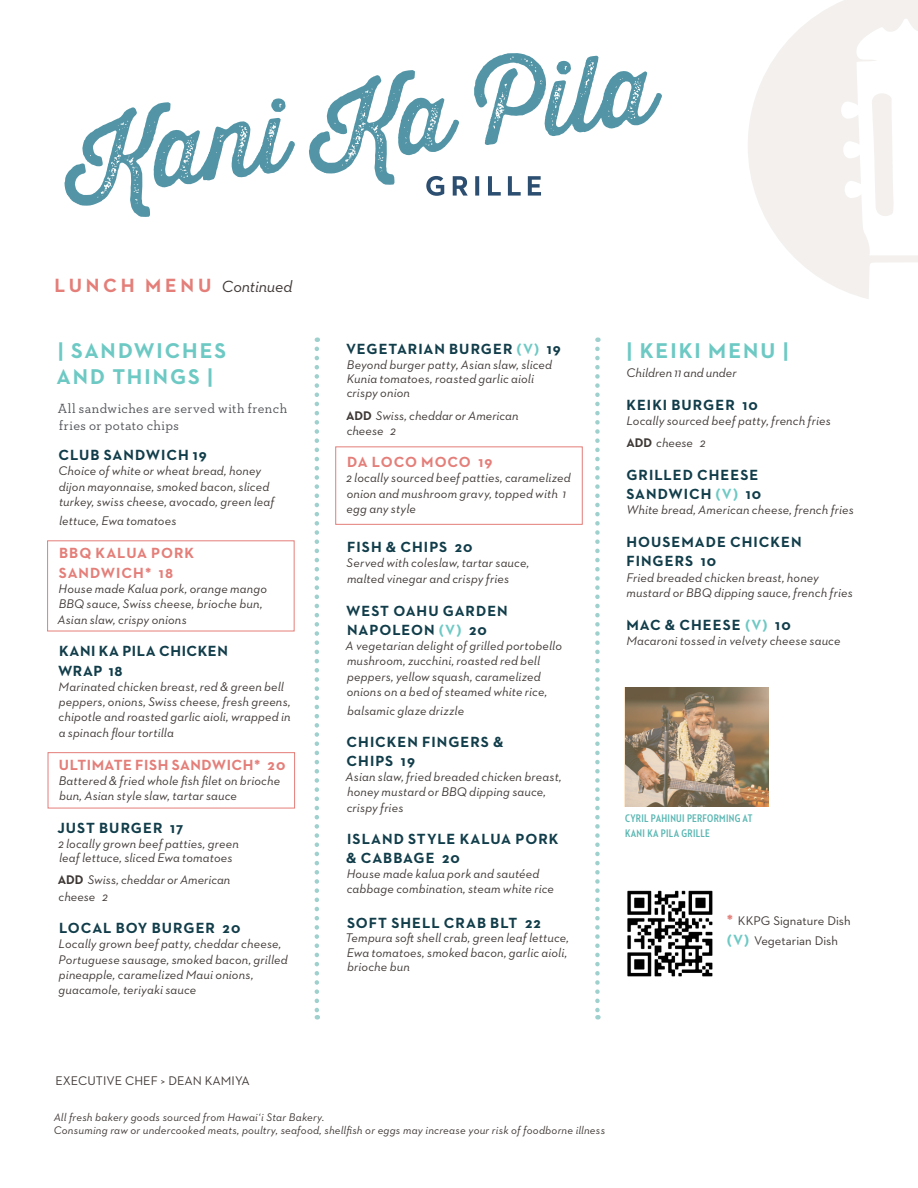
<style>
.page{position:relative;width:918px;height:1188px;background:#fff}
.page>*{position:absolute;margin:0;border:0;box-sizing:border-box;transform-origin:0 0}
.t1{font:700 21.75px/26.1px "Neutraface 2 Text";letter-spacing:.09em;color:#6dc9c4}
.t2{font:700 19.5px "Neutraface 2 Text";color:#e47e79}
.t3{font:700 15px/19.5px "Neutraface 2 Text";letter-spacing:.065em;color:#113d4a}
.t4{font:700 15px/19.5px "Neutraface 2 Text";letter-spacing:.045em;color:#e47e79}
.t5{font:700 15px/19.5px "Neutraface 2 Text";letter-spacing:.035em;color:#113d4a}
.t6{font:13.5px/16.2px "Neutraface Slab Text";letter-spacing:.03em;color:#54555a}
.t7{font:italic 12.75px/15.3px "Neutraface 2 Text";letter-spacing:.01em;color:#3e3835}
.t8{font:12.75px/19.5px "Neutraface 2 Text";color:#3e3835}
.t9{font:italic 11.25px "Neutraface 2 Text";letter-spacing:.015em;color:#3e3835}
.t10{font:700 11.25px/15px "Neutraface 2 Condensed";letter-spacing:.025em;color:#5bb7b3}
.s1{font-weight:400;font-style:italic;font-size:16.5px;color:#3e3835}
.s2{font-weight:700;font-style:normal}
.s3{color:#6dc9c4}
.s4{font-weight:700;font-size:15px;color:#e47e79}
.s5{font-weight:700;font-size:15px;color:#6dc9c4}
</style>
<div class="page">
<div style="left:48px;top:752px;width:247px;height:56px;border:1px solid #e47e79"></div>
<svg style="left:64px;top:53px;width:598px;height:164px"></svg>
<svg style="left:315px;top:349px;width:4px;height:671px"></svg>
<svg style="left:595px;top:349px;width:5px;height:671px"></svg>
<svg style="left:748px;top:0;width:170px;height:299px;fill:#f3f0ee"></svg>
<div style="left:47px;top:540px;width:248px;height:91px;border:1px solid #e47e79"></div>
<img style="left:627px;top:890px;width:86px;height:87px">
<svg style="left:625px;top:687px;width:144px;height:120px;background:#a38c71"></svg>
<div style="left:335px;top:446px;width:248px;height:79px;border:1px solid #e47e79"></div>
<p class="t2" style="left:55px;top:273px;width:239px">L U N C H M E N U <span class="s1">Continued</span></p>
<p class="t1" style="left:57px;top:337px;width:171px">| SANDWICHES<br>AND THINGS |</p>
<p class="t6" style="left:58px;top:401px;width:231px">All sandwiches are served with french fries or potato chips</p>
<p class="t3" style="left:58px;top:445px;width:150px">CLUB SANDWICH 19</p>
<p class="t7" style="left:58px;top:463px;width:217px">Choice of white or wheat bread, honey dijon mayonnaise, smoked bacon, sliced turkey, swiss cheese, avocado, green leaf</p>
<p class="t7" style="left:59px;top:513px;width:119px">lettuce, Ewa tomatoes</p>
<p class="t4" style="left:59px;top:543px;width:137px">BBQ KALUA PORK<br>SANDWICH* 18</p>
<p class="t7" style="left:58px;top:581px;width:211px">House made Kalua pork, orange mango<br>BBQ sauce, Swiss cheese, brioche bun,<br>Asian slaw, crispy onions</p>
<p class="t5" style="left:58px;top:641px;width:171px">KANI KA PILA CHICKEN<br>WRAP 18</p>
<p class="t7" style="left:59px;top:679px;width:234px">Marinated chicken breast, red &amp; green bell peppers, onions, Swiss cheese, fresh greens, chipotle and roasted garlic aioli, wrapped in a spinach flour tortilla</p>
<p class="t4" style="left:59px;top:755px;width:228px">ULTIMATE FISH SANDWICH* 20</p>
<p class="t7" style="left:59px;top:773px;width:223px">Battered &amp; fried whole fish filet on brioche bun, Asian style slaw, tartar sauce</p>
<p class="t3" style="left:57px;top:818px;width:128px">JUST BURGER 17</p>
<p class="t7" style="left:58px;top:836px;width:182px;line-height:14.4px">2 locally grown beef patties, green leaf lettuce, sliced Ewa tomatoes</p>
<p class="t7" style="left:58px;top:871px;width:174px;line-height:16.5px"><span class="s2">ADD</span> Swiss, cheddar or American cheese 2</p>
<p class="t3" style="left:59px;top:918px;width:183px">LOCAL BOY BURGER 20</p>
<p class="t7" style="left:59px;top:936px;width:231px">Locally grown beef patty, cheddar cheese, Portuguese sausage, smoked bacon, grilled pineapple, caramelized Maui onions, guacamole, teriyaki sauce</p>
<p class="t3" style="left:346px;top:339px;width:216px">VEGETARIAN BURGER <span class="s3">(V)</span> 19</p>
<p class="t7" style="left:347px;top:357px;width:207px;line-height:14.4px">Beyond burger patty, Asian slaw, sliced<br>Kunia tomatoes, roasted garlic aioli crispy onion</p>
<p class="t7" style="left:346px;top:407px;width:174px"><span class="s2">ADD</span> Swiss, cheddar or American cheese 2</p>
<p class="t4" style="left:347px;top:452px;width:147px">DA LOCO MOCO 19</p>
<p class="t7" style="left:346px;top:470px;width:226px">2 locally sourced beef patties, caramelized onion and mushroom gravy, topped with 1 egg any style</p>
<p class="t3" style="left:347px;top:537px;width:127px">FISH &amp; CHIPS 20</p>
<p class="t7" style="left:347px;top:555px;width:184px">Served with coleslaw, tartar sauce, malted vinegar and crispy fries</p>
<p class="t3" style="left:346px;top:601px;width:163px">WEST OAHU GARDEN<br>NAPOLEON <span class="s3">(V)</span> 20</p>
<p class="t7" style="left:346px;top:638px;width:218px">A vegetarian delight of grilled portobello mushroom, zucchini, roasted red bell peppers, yellow squash, caramelized onions on a bed of steamed white rice,</p>
<p class="t7" style="left:347px;top:703px;width:119px">balsamic glaze drizzle</p>
<p class="t3" style="left:347px;top:732px;width:159px;line-height:18.8px">CHICKEN FINGERS &amp;<br>CHIPS 19</p>
<p class="t7" style="left:346px;top:769px;width:217px">Asian slaw, fried breaded chicken breast, honey mustard or BBQ dipping sauce, crispy fries</p>
<p class="t3" style="left:346px;top:829px;width:214px;line-height:18.8px">ISLAND STYLE KALUA PORK &amp; CABBAGE 20</p>
<p class="t7" style="left:347px;top:866px;width:209px">House made kalua pork and sautéed cabbage combination, steam white rice</p>
<p class="t3" style="left:347px;top:913px;width:195px">SOFT SHELL CRAB BLT 22</p>
<p class="t7" style="left:345px;top:931px;width:225px;line-height:14.4px">Tempura soft shell crab, green leaf lettuce,<br>Ewa tomatoes, smoked bacon, garlic aioli, brioche bun</p>
<p class="t1" style="left:626px;top:337px;width:164px">| KEIKI MENU |</p>
<p class="t7" style="left:626px;top:365px;width:112px">Children 11 and under</p>
<p class="t3" style="left:626px;top:395px;width:133px">KEIKI BURGER 10</p>
<p class="t7" style="left:626px;top:413px;width:206px">Locally sourced beef patty, french fries</p>
<p class="t7" style="left:626px;top:435px;width:80px"><span class="s2">ADD</span> cheese 2</p>
<p class="t3" style="left:626px;top:465px;width:136px">GRILLED CHEESE<br>SANDWICH <span class="s3">(V)</span> 10</p>
<p class="t7" style="left:626px;top:502px;width:229px">White bread, American cheese, french fries</p>
<p class="t3" style="left:626px;top:532px;width:177px">HOUSEMADE CHICKEN<br>FINGERS 10</p>
<p class="t7" style="left:626px;top:569px;width:228px">Fried breaded chicken breast, honey mustard or BBQ dipping sauce, french fries</p>
<p class="t3" style="left:626px;top:615px;width:166px">MAC &amp; CHEESE <span class="s3">(V)</span> 10</p>
<p class="t7" style="left:626px;top:633px;width:216px">Macaroni tossed in velvety cheese sauce</p>
<p class="t10" style="left:625px;top:810px;width:129px">CYRIL PAHINUI PERFORMING AT<br>KANI KA PILA GRILLE</p>
<p class="t8" style="left:727px;top:911px;width:125px"><span class="s4">*</span> KKPG Signature Dish <span class="s5">(V)</span> Vegetarian Dish</p>
<p class="t8" style="left:55px;top:1071px;width:196px">EXECUTIVE CHEF &gt; DEAN KAMIYA</p>
<p class="t9" style="left:54px;top:1110px;width:272px">All fresh bakery goods sourced from Hawai‘i Star Bakery.</p>
<p class="t9" style="left:54px;top:1124px;width:553px">Consuming raw or undercooked meats, poultry, seafood, shellfish or eggs may increase your risk of foodborne illness</p>
</div>
